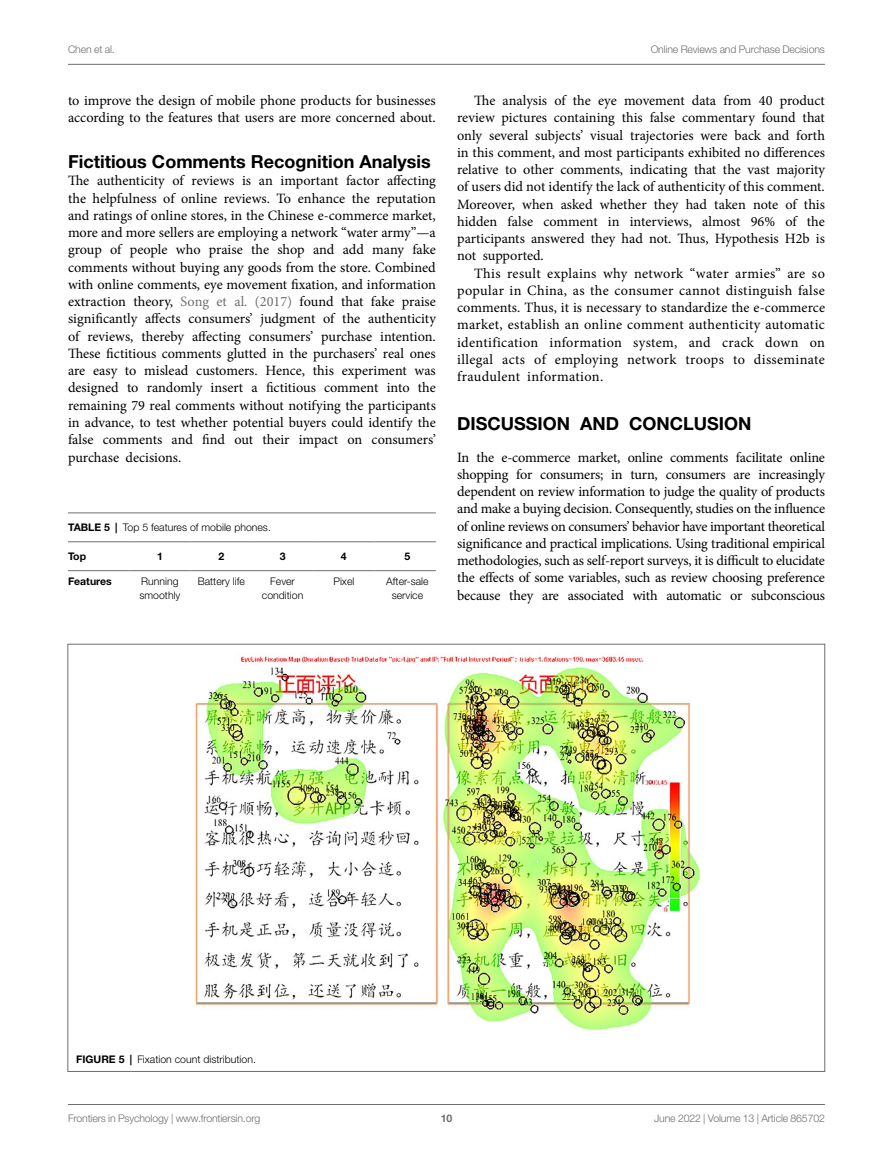
<style>
.page{position:relative;width:893px;height:1170px;background:#fff}
.page>*{position:absolute;margin:0;border:0;box-sizing:border-box;transform-origin:0 0}
.HEAD_2{font:700 18px "Helvetica Neue LT Std";color:#000}
.HEAD_1{font:700 18px "Helvetica Neue LT Std";color:#000}
.TEXT_FLUSH{font:14.25px/17.2px "Minion Pro";letter-spacing:-.01em;color:#000;text-align:justify}
.TEXT{font:14.25px/17.2px "Minion Pro";color:#000;text-align:justify}
.t1{font:300 10.5px "Helvetica Neue LT Std";letter-spacing:-.015em;color:#6d6e71}
.TB_TX{font:300 10.5px/14.2px "Helvetica Neue LT Std";color:#000;text-align:center}
.FIG_LEG{font:300 10.5px "Helvetica Neue LT Std";color:#000}
.TT_NO_RULE{font:300 10.5px "Helvetica Neue LT Std";color:#000}
.TB_CH{font:700 10.5px "Helvetica Neue LT Std";color:#000}
.TB_TX-2{font:700 10.5px "Helvetica Neue LT Std";color:#000}
.t2{font:700 10.5px "Helvetica Neue LT Std";color:#6d6e71}
.s1{color:#6d6e71}
.s2{font-weight:700}
</style>
<div class="page">
<hr style="left:68px;top:64px;width:757px;height:1px;background:#6d6e71">
<hr style="left:68px;top:1104px;width:757px;height:1px;background:#6d6e71">
<img style="left:195px;top:654px;width:505px;height:376px">
<hr style="left:68px;top:512px;width:368px;height:1px;background:#6d6e71">
<hr style="left:129px;top:541px;width:62px;height:1px;background:#6d6e71">
<hr style="left:129px;top:570px;width:62px;height:1px;background:#6d6e71">
<hr style="left:191px;top:541px;width:61px;height:1px;background:#6d6e71">
<hr style="left:191px;top:570px;width:61px;height:1px;background:#6d6e71">
<hr style="left:252px;top:541px;width:61px;height:1px;background:#6d6e71">
<hr style="left:252px;top:570px;width:61px;height:1px;background:#6d6e71">
<hr style="left:313px;top:541px;width:62px;height:1px;background:#6d6e71">
<hr style="left:313px;top:570px;width:62px;height:1px;background:#6d6e71">
<hr style="left:375px;top:541px;width:61px;height:1px;background:#6d6e71">
<hr style="left:375px;top:570px;width:61px;height:1px;background:#6d6e71">
<hr style="left:68px;top:541px;width:61px;height:1px;background:#6d6e71">
<hr style="left:68px;top:570px;width:61px;height:1px;background:#6d6e71">
<p class="t1" style="left:68px;top:42px;width:48px">Chen et al.</p>
<p class="t1" style="left:651px;top:42px;width:176px">Online Reviews and Purchase Decisions</p>
<p class="TEXT" style="left:68px;top:92px;width:369px">to improve the design of mobile phone products for businesses according to the features that users are more concerned about.</p>
<p class="HEAD_2" style="left:68px;top:150px;width:364px">Fictitious Comments Recognition Analysis</p>
<p class="TEXT_FLUSH" style="left:68px;top:172px;width:369px">The authenticity of reviews is an important factor affecting the helpfulness of online reviews. To enhance the reputation and ratings of online stores, in the Chinese e-commerce market, more and more sellers are employing a network “water army”—a group of people who praise the shop and add many fake comments without buying any goods from the store. Combined with online comments, eye movement fixation, and information extraction theory, <span class="s1">Song et al. (2017)</span> found that fake praise significantly affects consumers’ judgment of the authenticity of reviews, thereby affecting consumers’ purchase intention.<br>These fictitious comments glutted in the purchasers’ real ones are easy to mislead customers. Hence, this experiment was designed to randomly insert a fictitious comment into the remaining 79 real comments without notifying the participants in advance, to test whether potential buyers could identify the false comments and find out their impact on consumers’ purchase decisions.</p>
<p class="TT_NO_RULE" style="left:68px;top:521px;width:204px"><span class="s2">TABLE 5 |</span> Top 5 features of mobile phones.</p>
<p class="TB_CH" style="left:68px;top:549px;width:20px">Top</p>
<p class="TB_CH" style="left:157px;top:549px;width:7px">1</p>
<p class="TB_CH" style="left:218px;top:549px;width:7px">2</p>
<p class="TB_CH" style="left:280px;top:549px;width:7px">3</p>
<p class="TB_CH" style="left:341px;top:549px;width:7px">4</p>
<p class="TB_CH" style="left:405px;top:549px;width:7px">5</p>
<p class="TB_TX-2" style="left:68px;top:575px;width:45px">Features</p>
<p class="TB_TX" style="left:139px;top:574px;width:43px;text-align:left">Running smoothly</p>
<p class="TB_TX" style="left:198px;top:574px;width:49px">Battery life</p>
<p class="TB_TX" style="left:262px;top:574px;width:43px">Fever condition</p>
<p class="TB_TX" style="left:333px;top:574px;width:22px">Pixel</p>
<p class="TB_TX" style="left:386px;top:574px;width:44px">After-sale service</p>
<p class="TEXT" style="left:457px;top:92px;width:369px;text-indent:17px">The analysis of the eye movement data from 40 product review pictures containing this false commentary found that only several subjects’ visual trajectories were back and forth in this comment, and most participants exhibited no differences relative to other comments, indicating that the vast majority of users did not identify the lack of authenticity of this comment.<br>Moreover, when asked whether they had taken note of this hidden false comment in interviews, almost 96% of the participants answered they had not. Thus, Hypothesis H2b is not supported.</p>
<p class="TEXT" style="left:457px;top:264px;width:369px;text-indent:17px">This result explains why network “water armies” are so popular in China, as the consumer cannot distinguish false comments. Thus, it is necessary to standardize the e-commerce market, establish an online comment authenticity automatic identification information system, and crack down on illegal acts of employing network troops to disseminate fraudulent information.</p>
<p class="HEAD_1" style="left:457px;top:412px;width:296px">DISCUSSION AND CONCLUSION</p>
<p class="TEXT_FLUSH" style="left:457px;top:448px;width:369px">In the e-commerce market, online comments facilitate online shopping for consumers; in turn, consumers are increasingly dependent on review information to judge the quality of products and make a buying decision. Consequently, studies on the influence of online reviews on consumers’ behavior have important theoretical significance and practical implications. Using traditional empirical methodologies, such as self-report surveys, it is difficult to elucidate the effects of some variables, such as review choosing preference because they are associated with automatic or subconscious</p>
<p class="FIG_LEG" style="left:76px;top:1052px;width:181px"><span class="s2">FIGURE 5 |</span> Fixation count distribution.</p>
<p class="t1" style="left:68px;top:1111px;width:194px">Frontiers in Psychology | www.frontiersin.org</p>
<p class="t2" style="left:441px;top:1111px;width:13px">10</p>
<p class="t1" style="left:654px;top:1111px;width:172px">June 2022 | Volume 13 | Article 865702</p>
</div>
